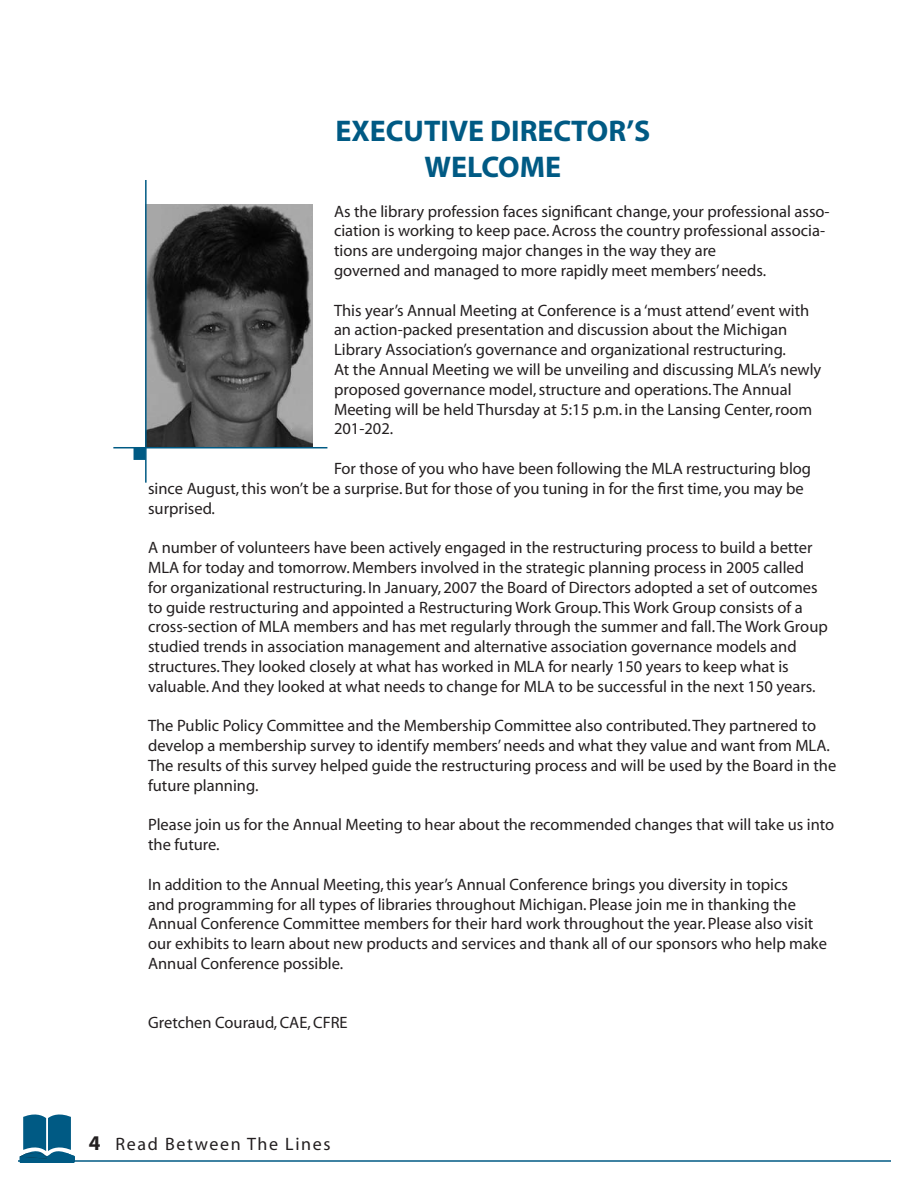
<style>
.page{position:relative;width:918px;height:1188px;background:#fff}
.page>*{position:absolute;margin:0;border:0;box-sizing:border-box;transform-origin:0 0}
.t1{font:700 30px "Myriad";color:#005a84}
.t2{font:18px "Myriad";letter-spacing:.09em;color:#231f20}
.t3{font:16.5px/19.8px "Myriad";color:#231f20}
.s1{font-weight:700;font-size:21px}
</style>
<div class="page">
<hr style="left:18px;top:1160px;width:873px;height:2px;background:#005a84">
<div style="left:20px;top:1156px;width:55px;height:6px;background:#005a84"></div>
<svg style="left:20px;top:1114px;width:55px;height:45px"></svg>
<img style="left:147px;top:205px;width:165px;height:242px">
<hr style="left:113px;top:447px;width:214px;height:1px;background:#005a84">
<div style="left:134px;top:449px;width:11px;height:10px;background:#005a84"></div>
<div style="left:134px;top:448px;width:12px;height:12px;border:2px solid #005a84"></div>
<hr style="left:145px;top:180px;width:2px;height:303px;background:#005a84">
<h1 class="t1" style="left:335px;top:115px;width:173px">EXECUTIVE DIRECTOR</h1>
<h1 class="t1" style="left:626px;top:115px;width:23px">’S</h1>
<h1 class="t1" style="left:425px;top:151px;width:46px">WELCOME</h1>
<p class="t3" style="left:334px;top:202px;width:497px">As the library profession faces significant change, your professional asso&shy;ciation is working to keep pace. Across the country professional associa&shy;tions are undergoing major changes in the way they are<br>governed and managed to more rapidly meet members’ needs.</p>
<p class="t3" style="left:334px;top:301px;width:489px">This year’s Annual Meeting at Conference is a ‘must attend’ event with an action-packed presentation and discussion about the Michigan Library Association’s governance and organizational restructuring.<br>At the Annual Meeting we will be unveiling and discussing MLA’s newly proposed governance model, structure and operations. The Annual Meeting will be held Thursday at 5:15 p.m. in the Lansing Center, room 201-202.</p>
<p class="t3" style="left:148px;top:459px;width:665px;text-indent:186px">For those of you who have been following the MLA restructuring blog since August, this won’t be a surprise. But for those of you tuning in for the first time, you may be surprised.</p>
<p class="t3" style="left:148px;top:539px;width:681px">A number of volunteers have been actively engaged in the restructuring process to build a better MLA for today and tomorrow. Members involved in the strategic planning process in 2005 called<br>for organizational restructuring. In January, 2007 the Board of Directors adopted a set of outcomes to guide restructuring and appointed a Restructuring Work Group. This Work Group consists of a cross-section of MLA members and has met regularly through the summer and fall. The Work Group studied trends in association management and alternative association governance models and structures. They looked closely at what has worked in MLA for nearly 150 years to keep what is valuable. And they looked at what needs to change for MLA to be successful in the next 150 years.</p>
<p class="t3" style="left:148px;top:717px;width:690px">The Public Policy Committee and the Membership Committee also contributed. They partnered to develop a membership survey to identify members’ needs and what they value and want from MLA.<br>The results of this survey helped guide the restructuring process and will be used by the Board in the future planning.</p>
<p class="t3" style="left:148px;top:816px;width:688px">Please join us for the Annual Meeting to hear about the recommended changes that will take us into the future.</p>
<p class="t3" style="left:148px;top:875px;width:680px">In addition to the Annual Meeting, this year’s Annual Conference brings you diversity in topics<br>and programming for all types of libraries throughout Michigan. Please join me in thanking the Annual Conference Committee members for their hard work throughout the year. Please also visit our exhibits to learn about new products and services and thank all of our sponsors who help make Annual Conference possible.</p>
<p class="t3" style="left:148px;top:1014px;width:201px">Gretchen Couraud, CAE, CFRE</p>
<p class="t2" style="left:89px;top:1135px;width:243px"><span class="s1">4</span> Read Between The Lines</p>
</div>
